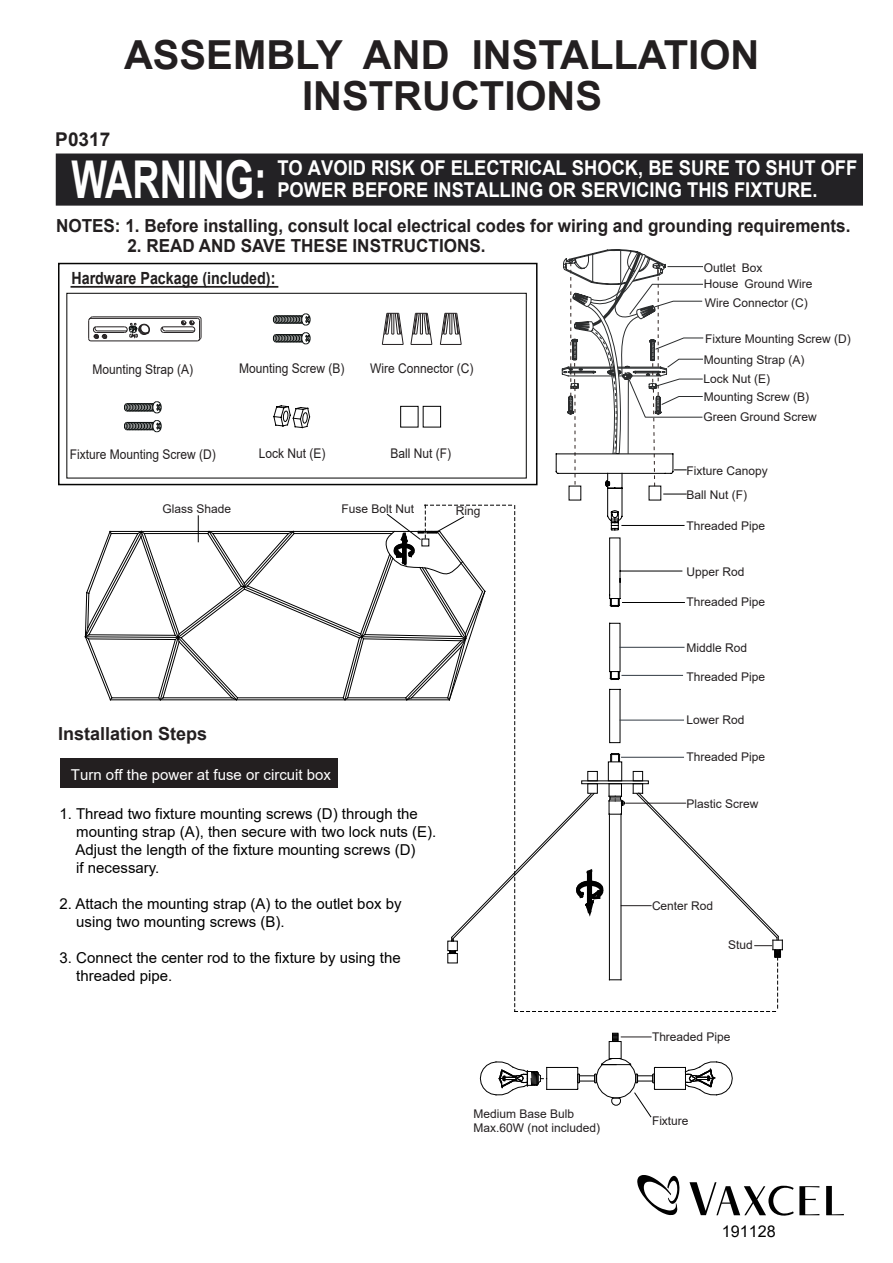
<style>
.page{position:relative;width:893px;height:1263px;background:#fff}
.page>*{position:absolute;margin:0;border:0;box-sizing:border-box;transform-origin:0 0}
.t1{font:700 52.2px "Arial";color:#fff;scale:.72 1}
.t2{font:700 40.05px/41.1px "Arial";color:#231f20;text-align:center}
.t3{font:700 20.4px/22px "Arial";color:#fff;scale:.9 1}
.t4{font:700 19.05px "Arial";color:#231f20}
.t5{font:700 18px "Arial";color:#231f20;scale:.95 1}
.t6{font:700 18px "Arial";color:#231f20}
.t7{font:700 16.8px "Arial";color:#211e1e;scale:.85 1}
.t8{font:16.2px "Arial";color:#000}
.t9{font:15px/18px "Arial";color:#000}
.t10{font:15px "Arial";color:#fff}
.t11{font:13.35px "Arial";color:#231f20;scale:.9 1}
.t12{font:12px/24.5px "Arial";color:#231f20}
</style>
<div class="page">
<hr style="left:71px;top:286px;width:206px;height:2px;background:#211e1e">
<div style="left:56px;top:153px;width:807px;height:53px;background:#232225;border:6px solid #232225"></div>
<hr style="left:621px;top:1037px;width:30px;height:1px;background:#231f20">
<div style="left:60px;top:758px;width:278px;height:30px;background:#231f20"></div>
<hr style="left:547px;top:1089px;width:30px;height:1px;background:#000">
<hr style="left:547px;top:1067px;width:30px;height:1px;background:#000">
<svg style="left:613px;top:1035px;width:5px;height:7px"></svg>
<div style="left:612px;top:1033px;width:6px;height:8px;border:1px solid #000"></div>
<hr style="left:655px;top:1089px;width:30px;height:1px;background:#000">
<svg style="left:576px;top:1057px;width:80px;height:61px"></svg>
<hr style="left:655px;top:1067px;width:30px;height:1px;background:#000">
<svg style="left:684px;top:1061px;width:49px;height:35px"></svg>
<svg style="left:480px;top:1061px;width:67px;height:35px"></svg>
<svg style="left:84px;top:249px;width:699px;height:763px"></svg>
<svg style="left:826px;top:1186px;width:18px;height:29px"></svg>
<svg style="left:689px;top:1182px;width:130px;height:34px"></svg>
<svg style="left:637px;top:1175px;width:43px;height:40px"></svg>
<h3 class="t4" style="left:55px;top:126px;width:57px">P0317</h3>
<h2 class="t2" style="left:124px;top:35px;width:637px">ASSEMBLY AND INSTALLATION<br>INSTRUCTIONS</h2>
<h1 class="t1" style="left:72px;top:143px;width:273px">WARNING:</h1>
<h3 class="t3" style="left:277px;top:157px;width:646px">TO AVOID RISK OF ELECTRICAL SHOCK, BE SURE TO SHUT OFF<br>POWER BEFORE INSTALLING OR SERVICING THIS FIXTURE.</h3>
<h3 class="t5" style="left:56px;top:213px;width:838px">NOTES: 1. Before installing, consult local electrical codes for wiring and grounding requirements.</h3>
<h3 class="t5" style="left:127px;top:233px;width:379px">2. READ AND SAVE THESE INSTRUCTIONS.</h3>
<h3 class="t7" style="left:71px;top:266px;width:242px">Hardware Package (included):</h3>
<p class="t11" style="left:92px;top:360px;width:113px">Mounting Strap (A)</p>
<p class="t11" style="left:239px;top:359px;width:119px">Mounting Screw (B)</p>
<p class="t11" style="left:370px;top:359px;width:116px">Wire Connector (C)</p>
<p class="t11" style="left:70px;top:445px;width:164px">Fixture Mounting Screw (D)</p>
<p class="t11" style="left:259px;top:444px;width:76px">Lock Nut (E)</p>
<p class="t11" style="left:390px;top:444px;width:69px">Ball Nut (F)</p>
<p class="t12" style="left:162px;top:496px;width:70px">Glass Shade</p>
<p class="t12" style="left:341px;top:496px;width:74px">Fuse Bolt Nut</p>
<p class="t12" style="left:456px;top:498px;width:26px">Ring</p>
<h3 class="t6" style="left:58px;top:721px;width:151px">Installation Steps</h3>
<p class="t10" style="left:71px;top:764px;width:262px">Turn off the power at fuse or circuit box</p>
<p class="t9" style="left:75px;top:805px;width:362px;text-indent:-16px">1. Thread two fixture mounting screws (D) through the mounting strap (A), then secure with two lock nuts (E).<br>Adjust the length of the fixture mounting screws (D)<br>if necessary.</p>
<p class="t9" style="left:76px;top:895px;width:327px;text-indent:-17px">2. Attach the mounting strap (A) to the outlet box by using two mounting screws (B).</p>
<p class="t9" style="left:76px;top:949px;width:326px;text-indent:-17px">3. Connect the center rod to the fixture by using the threaded pipe.</p>
<p class="t12" style="left:473px;top:1106px;width:128px;line-height:14.4px">Medium Base Bulb<br>Max.60W (not included)</p>
<p class="t12" style="left:704px;top:259px;width:110px;line-height:16.5px">Outlet Box<br>House Ground Wire</p>
<p class="t12" style="left:705px;top:290px;width:105px">Wire Connector (C)</p>
<p class="t12" style="left:704px;top:329px;width:148px;line-height:20.7px">Fixture Mounting Screw (D)<br>Mounting Strap (A)</p>
<p class="t12" style="left:703px;top:370px;width:107px;line-height:17.7px">Lock Nut (E)<br>Mounting Screw (B)</p>
<p class="t12" style="left:703px;top:404px;width:115px">Green Ground Screw</p>
<p class="t12" style="left:686px;top:458px;width:83px">Fixture Canopy<br>Ball Nut (F)</p>
<p class="t12" style="left:686px;top:514px;width:80px">Threaded Pipe</p>
<p class="t12" style="left:686px;top:560px;width:59px">Upper Rod</p>
<p class="t12" style="left:686px;top:590px;width:80px">Threaded Pipe</p>
<p class="t12" style="left:686px;top:636px;width:62px">Middle Rod</p>
<p class="t12" style="left:686px;top:664px;width:80px">Threaded Pipe</p>
<p class="t12" style="left:686px;top:707px;width:59px">Lower Rod</p>
<p class="t12" style="left:686px;top:744px;width:80px">Threaded Pipe</p>
<p class="t12" style="left:686px;top:791px;width:73px">Plastic Screw</p>
<p class="t12" style="left:652px;top:894px;width:63px">Center Rod</p>
<p class="t12" style="left:728px;top:933px;width:26px">Stud</p>
<p class="t12" style="left:652px;top:1025px;width:80px">Threaded Pipe</p>
<p class="t12" style="left:652px;top:1108px;width:38px">Fixture</p>
<h3 class="t8" style="left:722px;top:1220px;width:55px">191128</h3>
</div>
